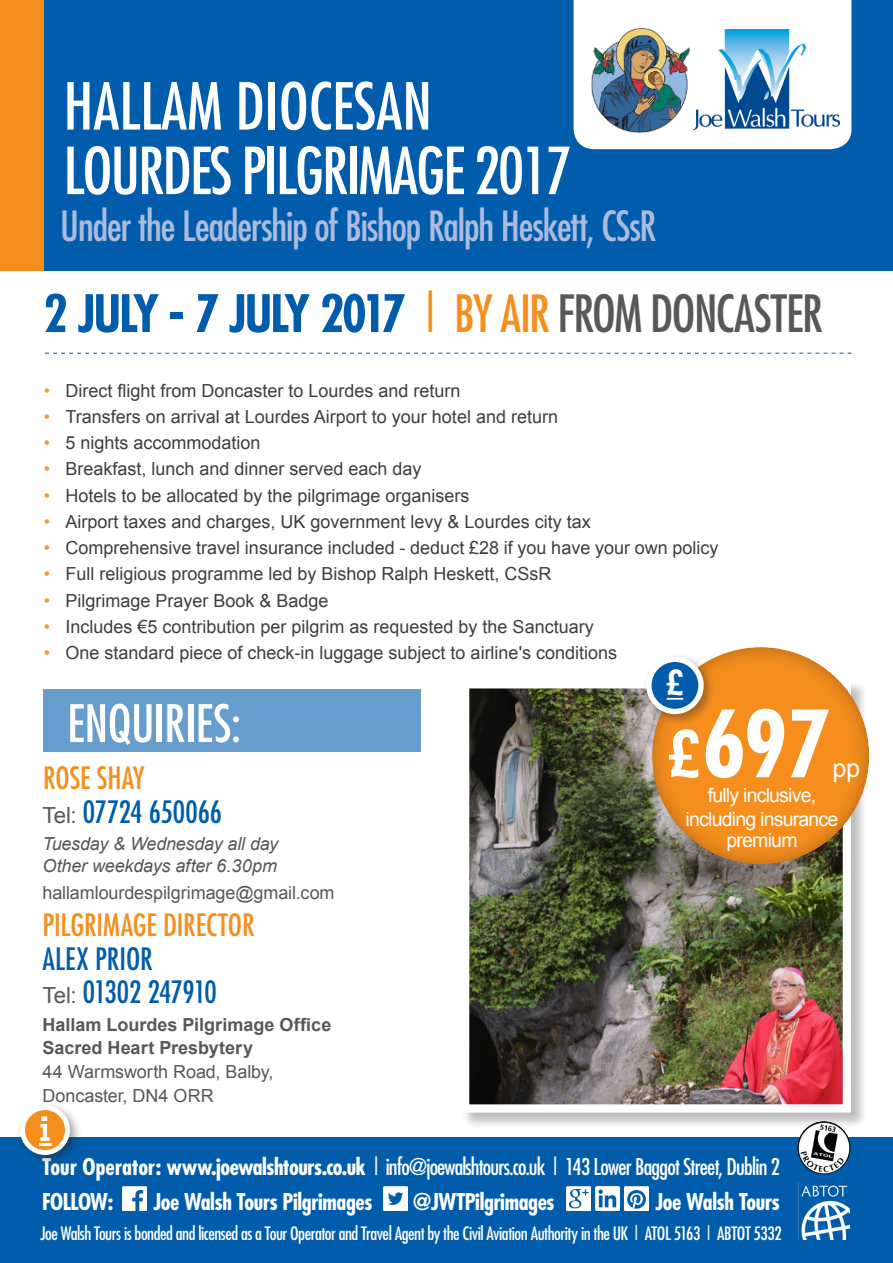
<style>
.page{position:relative;width:893px;height:1263px;background:#fff}
.page>*{position:absolute;margin:0;border:0;box-sizing:border-box;transform-origin:0 0}
.t1{font:700 condensed 95.1px "Futura BT";color:#fff}
.t2{font:condensed 63px/64.5px "Futura";letter-spacing:-.03em;color:#fff}
.t3{font:700 condensed 50.25px "Futura";letter-spacing:-.05em;color:#015dab}
.t4{font:condensed 50.25px "Futura";color:#fff}
.t5{font:condensed 40.5px "Futura";letter-spacing:-.025em;color:#adbcde}
.t6{font:700 condensed 33.9px "Futura";color:#fff}
.t7{font:condensed 30px/32.7px "Futura";letter-spacing:-.005em;color:#015dab}
.t8{font:condensed 30px "Futura";letter-spacing:-.005em;color:#f68e1e}
.t9{font:25.2px "Arial";color:#fff}
.t10{font:condensed 22.5px "Futura";letter-spacing:-.035em;color:#fff}
.t11{font:700 condensed 22.5px "Futura";letter-spacing:-.02em;color:#fff}
.t12{font:19.5px/24.2px "Arial";letter-spacing:-.04em;color:#fff;text-align:center}
.t13{font:18px "Arial";color:#3e3e3f}
.t14{font:condensed 18px "Futura";letter-spacing:-.025em;color:#fff}
.t15{font:18px/23.7px "Arial";letter-spacing:-.005em;color:#57585a}
.t16{font:700 18px/23.7px "Arial";color:#57585a}
.t17{font:italic 18px/21.8px "Arial";letter-spacing:-.01em;color:#57585a}
.s1{font-weight:400;font-size:49.95px;color:#f68e1e}
.s2{font-weight:400;font-size:49.95px;color:#57585a}
.s3{color:#f79832}
.s4{font-family:"Arial";font-stretch:normal;font-size:22.2px;color:#57585a}
.s5{font-family:"Futura";font-size:63px}
.s6{font-weight:700}
</style>
<div class="page">
<div style="left:0;top:0;width:893px;height:270px;background:#015dab"></div>
<div style="left:0;top:0;width:44px;height:270px;background:#f68e1e"></div>
<svg style="left:45px;top:353px;width:806px;height:1px"></svg>
<div style="left:574px;top:0;width:277px;height:149px;background:#fff"></div>
<img style="left:695px;top:29px;width:144px;height:101px">
<img style="left:590px;top:27px;width:105px;height:107px">
<div style="left:43px;top:689px;width:378px;height:63px;background:#669dcc"></div>
<div style="left:461px;top:680px;width:407px;height:449px;background:#231f20;opacity:.3"></div>
<img style="left:470px;top:689px;width:372px;height:415px">
<div style="left:461px;top:680px;width:390px;height:433px;border:8px solid #fff"></div>
<div style="left:652px;top:640px;width:220px;height:225px;background:#231f20;opacity:.35"></div>
<div style="left:642px;top:653px;width:74px;height:74px;background:#231f20;opacity:.4"></div>
<div style="left:649px;top:659px;width:52px;height:52px;background:#015dab;border-radius:50%"></div>
<div style="left:646px;top:657px;width:58px;height:57px;border:5px solid #fff;border-radius:50%"></div>
<svg style="left:667px;top:698px;width:16px;height:2px"></svg>
<div style="left:0;top:1137px;width:893px;height:126px;background:#015dab"></div>
<div style="left:16px;top:1101px;width:66px;height:66px;background:#231f20;opacity:.4"></div>
<svg style="left:22px;top:1107px;width:45px;height:45px"></svg>
<div style="left:20px;top:1105px;width:50px;height:50px;border:5px solid #fff;border-radius:50%"></div>
<svg style="left:39px;top:1116px;width:12px;height:29px"></svg>
<img style="left:123px;top:1186px;width:24px;height:24px">
<img style="left:566px;top:1186px;width:24px;height:24px">
<img style="left:595px;top:1186px;width:24px;height:24px">
<img style="left:624px;top:1186px;width:24px;height:24px">
<img style="left:383px;top:1186px;width:24px;height:24px">
<img style="left:798px;top:1183px;width:52px;height:56px">
<img style="left:797px;top:1121px;width:53px;height:53px;border-radius:27px">
<h2 class="t2" style="left:64px;top:73px;width:510px">HALLAM DIOCESAN<br>LOURDES PILGRIMAGE 2017</h2>
<h3 class="t5" style="left:60px;top:201px;width:598px">Under the Leadership of Bishop Ralph Heskett, CSsR</h3>
<h3 class="t3" style="left:43px;top:281px;width:781px">2 july - 7 july 2017 <span class="s1">| BY AIR</span> <span class="s2">FROM DONCASTER</span></h3>
<p class="t13" style="left:44px;top:379px;width:418px"><span class="s3">•</span> Direct flight from Doncaster to Lourdes and return</p>
<p class="t13" style="left:44px;top:405px;width:516px"><span class="s3">•</span> Transfers on arrival at Lourdes Airport to your hotel and return</p>
<p class="t13" style="left:44px;top:431px;width:218px"><span class="s3">•</span> 5 nights accommodation</p>
<p class="t13" style="left:44px;top:457px;width:379px"><span class="s3">•</span> Breakfast, lunch and dinner served each day</p>
<p class="t13" style="left:44px;top:484px;width:427px"><span class="s3">•</span> Hotels to be allocated by the pilgrimage organisers</p>
<p class="t13" style="left:44px;top:510px;width:548px"><span class="s3">•</span> Airport taxes and charges, UK government levy &amp; Lourdes city tax</p>
<p class="t13" style="left:44px;top:536px;width:676px"><span class="s3">•</span> Comprehensive travel insurance included - deduct £28 if you have your own policy</p>
<p class="t13" style="left:44px;top:562px;width:509px"><span class="s3">•</span> Full religious programme led by Bishop Ralph Heskett, CSsR</p>
<p class="t13" style="left:44px;top:588px;width:286px"><span class="s3">•</span> Pilgrimage Prayer Book &amp; Badge</p>
<p class="t13" style="left:44px;top:615px;width:551px"><span class="s3">•</span> Includes €5 contribution per pilgrim as requested by the Sanctuary</p>
<p class="t13" style="left:44px;top:641px;width:575px"><span class="s3">•</span> One standard piece of check-in luggage subject to airline's conditions</p>
<h3 class="t4" style="left:67px;top:692px;width:81px">Enquiries</h3>
<h3 class="t4" style="left:231px;top:692px;width:12px">:</h3>
<h3 class="t8" style="left:43px;top:759px;width:78px">Rose Shay</h3>
<h3 class="t7" style="left:43px;top:795px;width:181px"><span class="s4">Tel:</span> 07724 650066</h3>
<p class="t17" style="left:43px;top:833px;width:237px">Tuesday &amp; Wednesday all day<br>Other weekdays after 6.30pm</p>
<p class="t15" style="left:43px;top:881px;width:294px">hallamlourdespilgrimage@gmail.com</p>
<h3 class="t8" style="left:43px;top:906px;width:214px">PILGRIMAGE DIRECTOR</h3>
<h3 class="t7" style="left:43px;top:942px;width:176px">ALEX PRIOR<br><span class="s4">Tel:</span> 01302 247910</h3>
<p class="t16" style="left:43px;top:1013px;width:290px">Hallam Lourdes Pilgrimage Office<br>Sacred Heart Presbytery</p>
<p class="t15" style="left:43px;top:1060px;width:233px">44 Warmsworth Road, Balby,<br>Doncaster, DN4 ORR</p>
<h3 class="t6" style="left:667px;top:661px;width:18px">£</h3>
<h1 class="t1" style="left:668px;top:686px;width:162px"><span class="s5">£</span>697</h1>
<h3 class="t9" style="left:833px;top:751px;width:29px">pp</h3>
<p class="t12" style="left:686px;top:783px;width:154px">fully inclusive, including insurance</p>
<p class="t12" style="left:726px;top:829px;width:73px">premium</p>
<p class="t10" style="left:42px;top:1153px;width:739px"><span class="s6">Tour Operator: www.joewalshtours.co.uk</span> | info@joewalshtours.co.uk | 143 Lower Baggot Street, Dublin 2</p>
<p class="t11" style="left:42px;top:1187px;width:73px">FOLLOW:</p>
<p class="t11" style="left:154px;top:1187px;width:221px">Joe Walsh Tours Pilgrimages</p>
<p class="t11" style="left:413px;top:1187px;width:144px">@JWTPilgrimages</p>
<p class="t11" style="left:656px;top:1187px;width:126px">Joe Walsh Tours</p>
<p class="t14" style="left:40px;top:1222px;width:743px">Joe Walsh Tours is bonded and licensed as a Tour Operator and Travel Agent by the Civil Aviation Authority in the UK | ATOL 5163 | ABTOT 5332</p>
</div>
